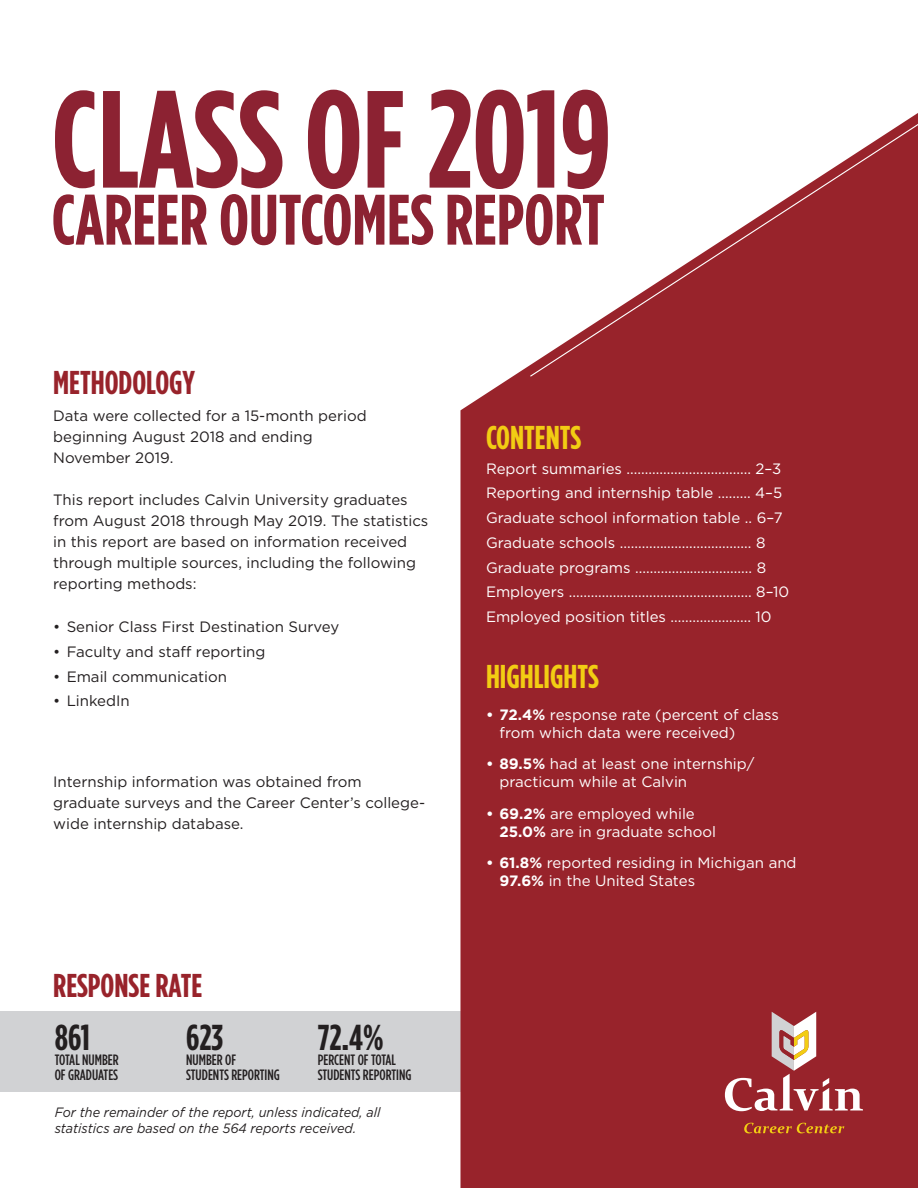
<style>
.page{position:relative;width:918px;height:1188px;background:#fff}
.page>*{position:absolute;margin:0;border:0;box-sizing:border-box;transform-origin:0 0}
.t1{font:700 138px "Gotham Condensed";color:#8c2232}
.t2{font:700 71.25px "Gotham Condensed";color:#8c2232}
.t3{font:700 36px "Gotham Condensed";color:#231f20}
.HEADING{font:700 33px "Gotham Condensed";color:#98232b}
.HEADING-2{font:700 33px "Gotham Condensed";color:#f2cd13}
.t4{font:15px/18px "Gotham";color:#fff}
.HEADING-3{font:15px/21px "Gotham";color:#231f20}
.Paragraph_Style_1{font:15px/21px "Gotham";color:#231f20}
.t5{font:500 15px/15px "Gotham Condensed";color:#231f20}
.Paragraph_Style_3{font:italic 13.5px/16.2px "Gotham";color:#231f20;scale:.94 1}
.s1{font-weight:700}
</style>
<div class="page">
<div style="left:0;top:1011px;width:472px;height:81px;background:#d1d2d4"></div>
<div style="left:460px;top:366px;width:458px;height:822px;background:#98232b"></div>
<svg style="left:529px;top:113px;width:389px;height:265px"></svg>
<svg style="left:744px;top:1123px;width:100px;height:10px"></svg>
<svg style="left:725px;top:1012px;width:138px;height:99px"></svg>
<p class="t1" style="left:52px;top:58px;width:561px">CLASS OF 2019</p>
<p class="t2" style="left:52px;top:178px;width:555px">CAREER OUTCOMES REPORT</p>
<p class="HEADING" style="left:53px;top:363px;width:143px">METHODOLOGY</p>
<p class="HEADING-3" style="left:53px;top:405px;width:315px">Data were collected for a 15-month period beginning August 2018 and ending<br>November 2019.</p>
<p class="HEADING-3" style="left:53px;top:489px;width:377px">This report includes Calvin University graduates from August 2018 through May 2019. The statistics in this report are based on information received through multiple sources, including the following reporting methods:</p>
<p class="HEADING-3" style="left:53px;top:616px;width:288px">• Senior Class First Destination Survey</p>
<p class="HEADING-3" style="left:53px;top:641px;width:214px">• Faculty and staff reporting</p>
<p class="HEADING-3" style="left:53px;top:666px;width:175px">• Email communication</p>
<p class="HEADING-3" style="left:53px;top:690px;width:78px">• LinkedIn</p>
<p class="Paragraph_Style_1" style="left:53px;top:771px;width:373px">Internship information was obtained from graduate surveys and the Career Center’s college&shy;wide internship database.</p>
<p class="HEADING" style="left:53px;top:966px;width:151px">RESPONSE RATE</p>
<p class="t3" style="left:55px;top:1016px;width:37px">861</p>
<p class="t5" style="left:55px;top:1052px;width:65px">TOTAL NUMBER<br>OF GRADUATES</p>
<p class="t3" style="left:186px;top:1016px;width:39px">623</p>
<p class="t5" style="left:186px;top:1052px;width:95px">NUMBER OF<br>STUDENTS REPORTING</p>
<p class="t3" style="left:318px;top:1016px;width:67px">72.4%</p>
<p class="t5" style="left:318px;top:1052px;width:95px">PERCENT OF TOTAL<br>STUDENTS REPORTING</p>
<p class="Paragraph_Style_3" style="left:55px;top:1104px;width:348px">For the remainder of the report, unless indicated, all statistics are based on the 564 reports received.</p>
<p class="HEADING-2" style="left:486px;top:418px;width:97px">CONTENTS</p>
<p class="t4" style="left:486px;top:459px;width:297px">Report summaries .................................. 2–3</p>
<p class="t4" style="left:486px;top:484px;width:298px">Reporting and internship table ......... 4–5</p>
<p class="t4" style="left:486px;top:508px;width:298px">Graduate school information table .. 6–7</p>
<p class="t4" style="left:486px;top:533px;width:281px">Graduate schools .................................... 8</p>
<p class="t4" style="left:486px;top:558px;width:282px">Graduate programs ................................ 8</p>
<p class="t4" style="left:486px;top:583px;width:305px">Employers .................................................. 8–10</p>
<p class="t4" style="left:486px;top:607px;width:287px">Employed position titles ...................... 10</p>
<p class="HEADING-2" style="left:486px;top:657px;width:114px">HIGHLIGHTS</p>
<p class="t4" style="left:500px;top:705px;width:281px;text-indent:-14px"><span class="s1">• 72.4%</span> response rate (percent of class from which data were received)</p>
<p class="t4" style="left:500px;top:755px;width:256px;text-indent:-14px"><span class="s1">• 89.5%</span> had at least one internship/ practicum while at Calvin</p>
<p class="t4" style="left:500px;top:804px;width:218px;text-indent:-14px"><span class="s1">• 69.2%</span> are employed while<br><span class="s1">25.0%</span> are in graduate school</p>
<p class="t4" style="left:500px;top:854px;width:299px;text-indent:-14px"><span class="s1">• 61.8%</span> reported residing in Michigan and<br><span class="s1">97.6%</span> in the United States</p>
</div>
